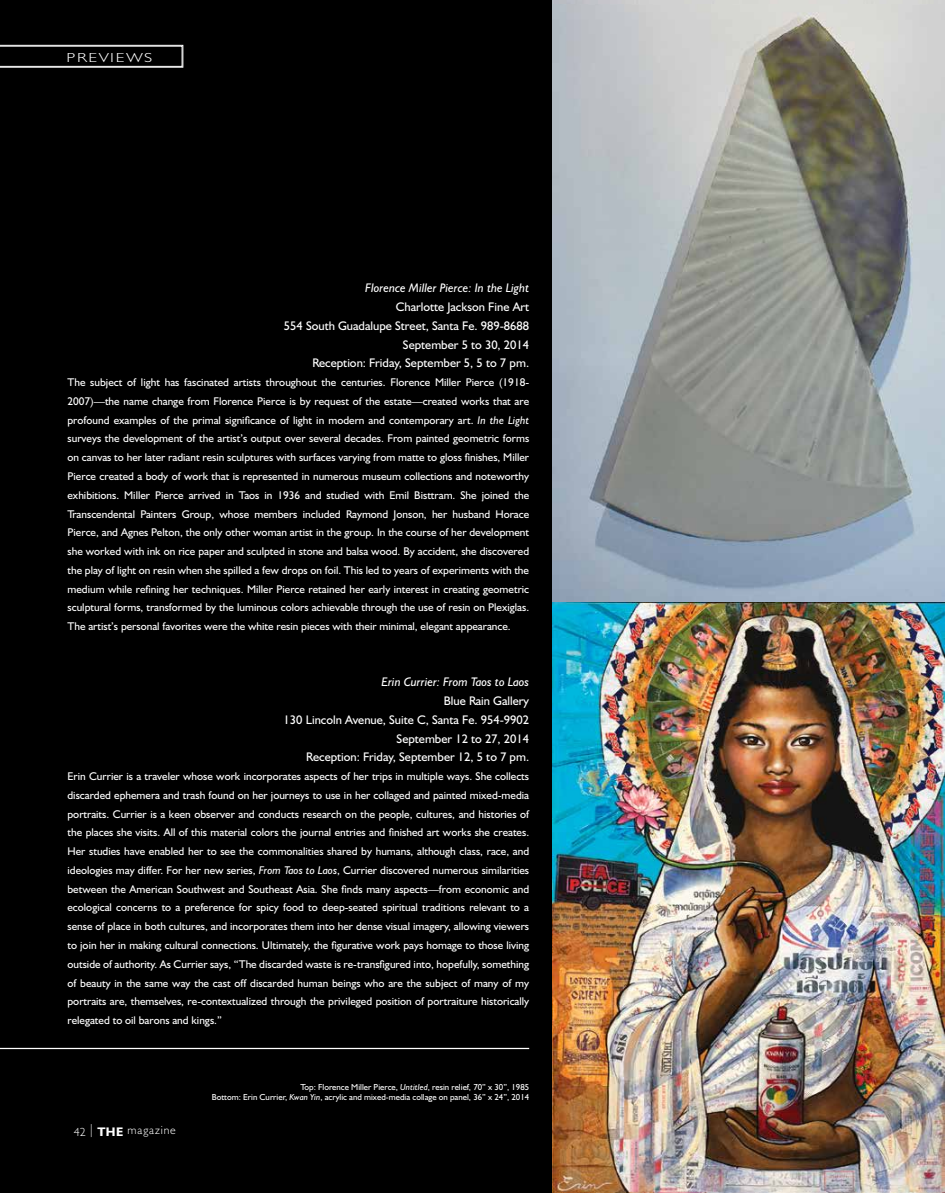
<style>
.page{position:relative;width:945px;height:1193px;background:#fff}
.page>*{position:absolute;margin:0;border:0;box-sizing:border-box;transform-origin:0 0}
.t1{font:300 13.12px "Humanist 521 BT";letter-spacing:.1em;color:#fff;scale:1.33 1}
.t2{font:12.5px/18.8px "Humanist 521 BT";color:#fff;text-align:right}
.t3{font:italic 12.5px "Humanist 521 BT";color:#fff}
.t4{font:300 11.75px "Humanist 521 BT";letter-spacing:.08em;color:#fff}
.t5{font:11.25px/18.8px "Humanist 521 BT";color:#fff;text-align:justify}
.t6{font:8.75px/10px "Humanist 521 BT";color:#fff;text-align:right}
.s1{font-style:italic}
.s2{font-size:13px}
.s3{font-weight:700;font-size:12.5px}
</style>
<div class="page">
<div style="left:0;top:0;width:623px;height:1192px;background:#000"></div>
<svg style="left:0;top:45px;width:184px;height:23px"></svg>
<img style="left:552px;top:0;width:393px;height:602px">
<img style="left:552px;top:602px;width:393px;height:590px">
<img style="left:553px;top:0;width:392px;height:4px">
<hr style="left:0;top:1047px;width:529px;height:2px;background:#fff">
<p class="t1" style="left:67px;top:50px;width:66px">PREVIEWS</p>
<p class="t3" style="left:365px;top:280px;width:165px">Florence Miller Pierce: In the Light</p>
<p class="t2" style="left:284px;top:297px;width:247px">Charlotte Jackson Fine Art<br>554 South Guadalupe Street, Santa Fe. 989-8688<br>September 5 to 30, 2014<br>Reception: Friday, September 5, 5 to 7 pm.</p>
<p class="t5" style="left:68px;top:373px;width:463px">The subject of light has fascinated artists throughout the centuries. Florence Miller Pierce (1918- 2007)—the name change from Florence Pierce is by request of the estate—created works that are profound examples of the primal significance of light in modern and contemporary art. <span class="s1">In the Light </span>surveys the development of the artist’s output over several decades. From painted geometric forms on canvas to her later radiant resin sculptures with surfaces varying from matte to gloss finishes, Miller Pierce created a body of work that is represented in numerous museum collections and noteworthy exhibitions. Miller Pierce arrived in Taos in 1936 and studied with Emil Bisttram. She joined the Transcendental Painters Group, whose members included Raymond Jonson, her husband Horace Pierce, and Agnes Pelton, the only other woman artist in the group. In the course of her development she worked with ink on rice paper and sculpted in stone and balsa wood. By accident, she discovered the play of light on resin when she spilled a few drops on foil. This led to years of experiments with the medium while refining her techniques. Miller Pierce retained her early interest in creating geometric sculptural forms, transformed by the luminous colors achievable through the use of resin on Plexiglas.<br>The artist’s personal favorites were the white resin pieces with their minimal, elegant appearance.</p>
<p class="t3" style="left:382px;top:674px;width:149px">Erin Currier: From Taos to Laos</p>
<p class="t2" style="left:284px;top:691px;width:247px">Blue Rain Gallery<br>130 Lincoln Avenue, Suite C, Santa Fe. 954-9902<br>September 12 to 27, 2014<br>Reception: Friday, September 12, 5 to 7 pm.</p>
<p class="t5" style="left:68px;top:766px;width:463px">Erin Currier is a traveler whose work incorporates aspects of her trips in multiple ways. She collects discarded ephemera and trash found on her journeys to use in her collaged and painted mixed-media portraits. Currier is a keen observer and conducts research on the people, cultures, and histories of the places she visits. All of this material colors the journal entries and finished art works she creates.<br>Her studies have enabled her to see the commonalities shared by humans, although class, race, and ideologies may differ. For her new series, <span class="s1">From Taos to Laos</span>, Currier discovered numerous similarities between the American Southwest and Southeast Asia. She finds many aspects—from economic and ecological concerns to a preference for spicy food to deep-seated spiritual traditions relevant to a sense of place in both cultures, and incorporates them into her dense visual imagery, allowing viewers to join her in making cultural connections. Ultimately, the figurative work pays homage to those living outside of authority. As Currier says, “The discarded waste is re-transfigured into, hopefully, something of beauty in the same way the cast off discarded human beings who are the subject of many of my portraits are, themselves, re-contextualized through the privileged position of portraiture historically relegated to oil barons and kings.”</p>
<p class="t4" style="left:74px;top:1123px;width:103px">42 <span class="s2">|</span> <span class="s3">THE</span> magazine</p>
<p class="t6" style="left:212px;top:1082px;width:319px">Top: Florence Miller Pierce, <span class="s1">Untitled</span>, resin relief, 70” x 30”, 1985<br>Bottom: Erin Currier, <span class="s1">Kwan Yin</span>, acrylic and mixed-media collage on panel, 36” x 24”, 2014</p>
</div>
